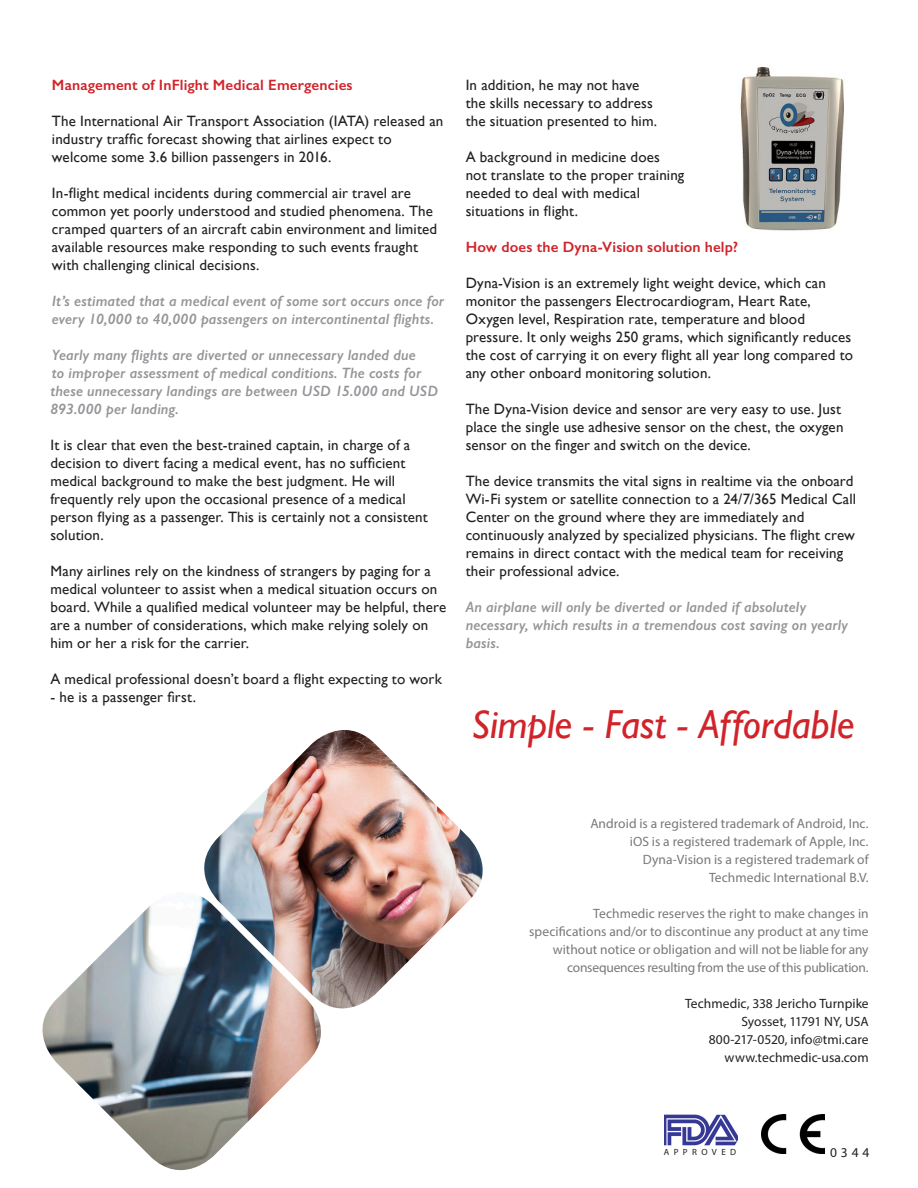
<style>
.page{position:relative;width:918px;height:1188px;background:#fff}
.page>*{position:absolute;margin:0;border:0;box-sizing:border-box;transform-origin:0 0}
.t1{font:italic 40.5px "Gill Sans";letter-spacing:-.005em;color:#d1232a}
.t2{font:15px/18px "Gill Sans";letter-spacing:.01em;color:#231f20}
.t3{font:italic 600 15px/18px "Gill Sans";letter-spacing:.005em;color:#939598}
.t4{font:600 15px "Gill Sans";letter-spacing:.01em;color:#d1232a}
.t5{font:13.5px/18px "Myriad Pro";color:#76787b;text-align:right}
.t6{font:13.5px "Myriad Pro";color:#231f20}
.t7{font:9px "Myriad Pro";letter-spacing:.485em;color:#231f20}
</style>
<div class="page">
<img style="left:42px;top:730px;width:441px;height:441px">
<img style="left:665px;top:1114px;width:72px;height:32px">
<img style="left:761px;top:1114px;width:63px;height:39px">
<img style="left:740px;top:67px;width:104px;height:164px">
<p class="t4" style="left:52px;top:76px;width:302px">Management of InFlight Medical Emergencies</p>
<p class="t2" style="left:52px;top:112px;width:393px">The International Air Transport Association (IATA) released an industry traffic forecast showing that airlines expect to</p>
<p class="t2" style="left:52px;top:148px;width:281px">welcome some 3.6 billion passengers in 2016.</p>
<p class="t2" style="left:52px;top:184px;width:387px">In-flight medical incidents during commercial air travel are common yet poorly understood and studied phenomena. The cramped quarters of an aircraft cabin environment and limited available resources make responding to such events fraught with challenging clinical decisions.</p>
<p class="t3" style="left:52px;top:292px;width:394px">It’s estimated that a medical event of some sort occurs once for every 10,000 to 40,000 passengers on intercontinental flights.</p>
<p class="t3" style="left:50px;top:346px;width:389px">Yearly many flights are diverted or unnecessary landed due<br>to improper assessment of medical conditions. The costs for these unnecessary landings are between USD 15.000 and USD 893.000 per landing.</p>
<p class="t2" style="left:50px;top:436px;width:361px">It is clear that even the best-trained captain, in charge of a</p>
<p class="t2" style="left:50px;top:454px;width:357px">decision to divert facing a medical event, has no sufficient</p>
<p class="t2" style="left:50px;top:472px;width:346px">medical background to make the best judgment. He will</p>
<p class="t2" style="left:50px;top:490px;width:379px">frequently rely upon the occasional presence of a medical person flying as a passenger. This is certainly not a consistent solution.</p>
<p class="t2" style="left:50px;top:562px;width:397px">Many airlines rely on the kindness of strangers by paging for a medical volunteer to assist when a medical situation occurs on board. While a qualified medical volunteer may be helpful, there are a number of considerations, which make relying solely on him or her a risk for the carrier.</p>
<p class="t2" style="left:50px;top:670px;width:393px">A medical professional doesn’t board a flight expecting to work</p>
<p class="t2" style="left:50px;top:688px;width:147px">- he is a passenger first.</p>
<p class="t2" style="left:466px;top:76px;width:175px">In addition, he may not have</p>
<p class="t2" style="left:466px;top:94px;width:189px">the skills necessary to address</p>
<p class="t2" style="left:466px;top:112px;width:193px">the situation presented to him.</p>
<p class="t2" style="left:466px;top:148px;width:196px">A background in medicine does</p>
<p class="t2" style="left:466px;top:166px;width:220px">not translate to the proper training</p>
<p class="t2" style="left:466px;top:184px;width:176px">needed to deal with medical</p>
<p class="t2" style="left:466px;top:202px;width:114px">situations in flight.</p>
<p class="t4" style="left:466px;top:238px;width:274px">How does the Dyna-Vision solution help?</p>
<p class="t2" style="left:466px;top:274px;width:362px">Dyna-Vision is an extremely light weight device, which can</p>
<p class="t2" style="left:466px;top:292px;width:347px">monitor the passengers Electrocardiogram, Heart Rate,</p>
<p class="t2" style="left:466px;top:310px;width:341px">Oxygen level, Respiration rate, temperature and blood</p>
<p class="t2" style="left:466px;top:328px;width:389px">pressure. It only weighs 250 grams, which significantly reduces the cost of carrying it on every flight all year long compared to any other onboard monitoring solution.</p>
<p class="t2" style="left:466px;top:400px;width:379px">The Dyna-Vision device and sensor are very easy to use. Just place the single use adhesive sensor on the chest, the oxygen sensor on the finger and switch on the device.</p>
<p class="t2" style="left:466px;top:472px;width:392px">The device transmits the vital signs in realtime via the onboard<br>Wi-Fi system or satellite connection to a 24/7/365 Medical Call<br>Center on the ground where they are immediately and</p>
<p class="t2" style="left:466px;top:526px;width:391px">continuously analyzed by specialized physicians. The flight crew remains in direct contact with the medical team for receiving their professional advice.</p>
<p class="t3" style="left:466px;top:598px;width:342px">An airplane will only be diverted or landed if absolutely</p>
<p class="t3" style="left:466px;top:616px;width:384px">necessary, which results in a tremendous cost saving on yearly basis.</p>
<p class="t1" style="left:472px;top:701px;width:384px">Simple - Fast - Affordable</p>
<p class="t5" style="left:590px;top:814px;width:280px">Android is a registered trademark of Android, Inc.</p>
<p class="t5" style="left:630px;top:832px;width:240px">iOS is a registered trademark of Apple, Inc.</p>
<p class="t5" style="left:643px;top:850px;width:227px">Dyna-Vision is a registered trademark of</p>
<p class="t5" style="left:709px;top:868px;width:161px">Techmedic International B.V.</p>
<p class="t5" style="left:593px;top:904px;width:277px">Techmedic reserves the right to make changes in</p>
<p class="t5" style="left:529px;top:922px;width:341px">specifications and/or to discontinue any product at any time without notice or obligation and will not be liable for any</p>
<p class="t5" style="left:567px;top:958px;width:303px">consequences resulting from the use of this publication.</p>
<p class="t6" style="left:685px;top:995px;width:185px">Techmedic, 338 Jericho Turnpike</p>
<p class="t6" style="left:742px;top:1013px;width:129px">Syosset, 11791 NY, USA</p>
<p class="t6" style="left:709px;top:1031px;width:161px">800-217-0520, info@tmi.care</p>
<p class="t6" style="left:725px;top:1049px;width:146px">www.techmedic-usa.com</p>
<p class="t7" style="left:664px;top:1146px;width:74px">APPROVED</p>
<p class="t6" style="left:830px;top:1144px;width:41px">0344</p>
</div>
